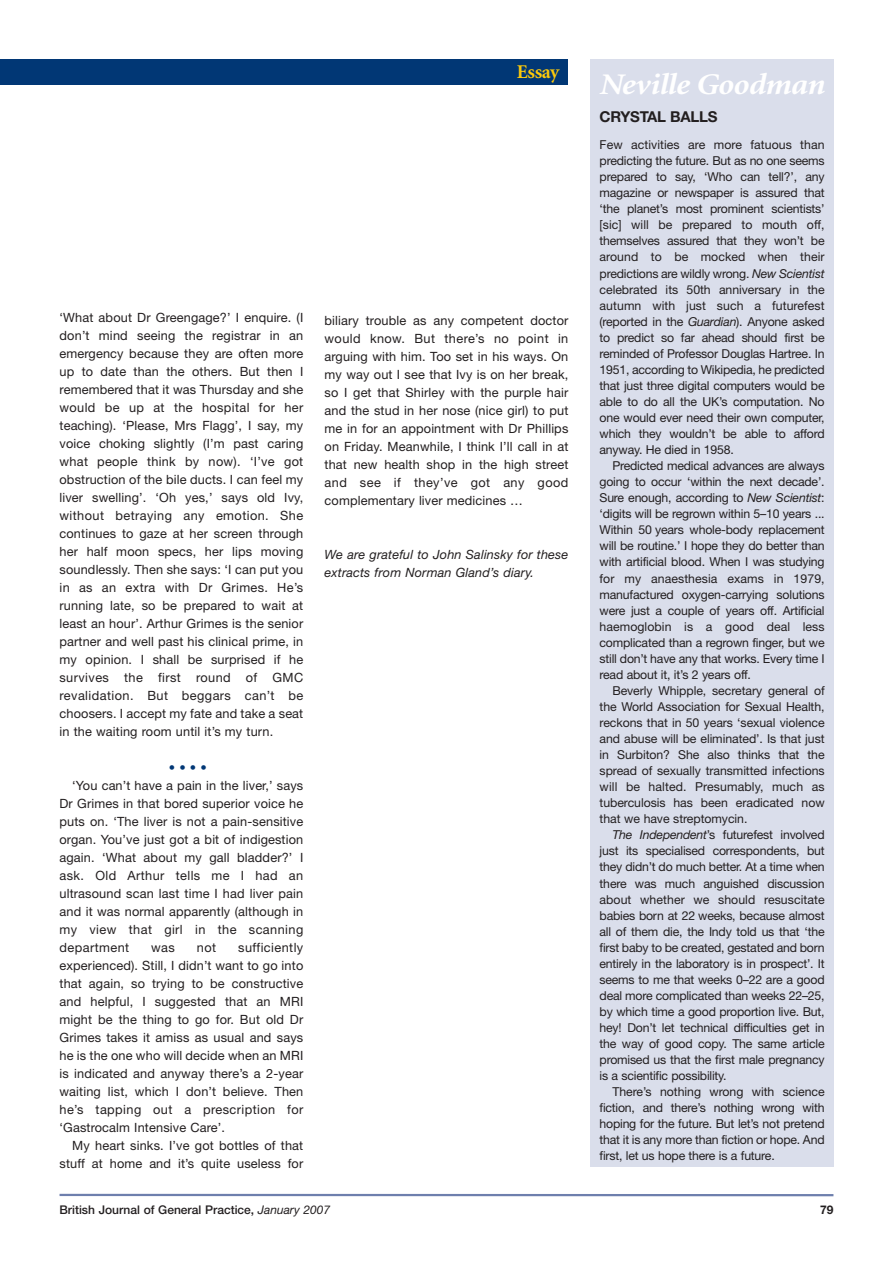
<style>
.page{position:relative;width:893px;height:1263px;background:#fff}
.page>*{position:absolute;margin:0;border:0;box-sizing:border-box;transform-origin:0 0}
.t1{font:italic 700 30px "Minion";letter-spacing:-.025em;color:#fff;scale:1.1 1}
.t2{font:700 19.5px "Minion";letter-spacing:-.02em;color:#feca0a}
.t3{font:15px "Helvetica Neue Bold TT";letter-spacing:-.015em;color:#231f20}
.t4{font:12.75px/18px "Helvetica Neue";letter-spacing:.01em;color:#231f20;text-align:justify}
.t5{font:italic 12.75px/18px "Helvetica Neue";letter-spacing:.01em;color:#231f20}
.t6{font:12.75px "Helvetica Neue";color:#013775}
.t7{font:12.3px/16px "Helvetica Neue";letter-spacing:-.015em;color:#231f20;text-align:justify}
.t8{font:500 12px "Helvetica Neue";color:#231f20}
.t9{font:700 12px "Helvetica Neue";color:#231f20}
.s1{font-style:italic}
.s2{font-weight:400;font-style:italic}
</style>
<div class="page">
<hr style="left:60px;top:1194px;width:773px;height:2px;background:#6e7fad">
<div style="left:0;top:60px;width:568px;height:25px;background:#013775"></div>
<div style="left:590px;top:60px;width:243px;height:1107px;background:#dadeeb"></div>
<h2 class="t2" style="left:517px;top:64px;width:44px">Essay</h2>
<p class="t4" style="left:60px;top:309px;width:245px">‘What about Dr Greengage?’ I enquire. (I don’t mind seeing the registrar in an emergency because they are often more up to date than the others. But then I remembered that it was Thursday and she would be up at the hospital for her teaching). ‘Please, Mrs Flagg’, I say, my voice choking slightly (I’m past caring what people think by now). ‘I’ve got obstruction of the bile ducts. I can feel my liver swelling’. ‘Oh yes,’ says old Ivy, without betraying any emotion. She continues to gaze at her screen through her half moon specs, her lips moving soundlessly. Then she says: ‘I can put you in as an extra with Dr Grimes. He’s running late, so be prepared to wait at least an hour’. Arthur Grimes is the senior partner and well past his clinical prime, in my opinion. I shall be surprised if he survives the first round of GMC revalidation. But beggars can’t be choosers. I accept my fate and take a seat in the waiting room until it’s my turn.</p>
<p class="t6" style="left:169px;top:763px;width:40px">••••</p>
<p class="t4" style="left:60px;top:777px;width:245px;text-indent:13px">‘You can’t have a pain in the liver,’ says Dr Grimes in that bored superior voice he puts on. ‘The liver is not a pain-sensitive organ. You’ve just got a bit of indigestion again. ‘What about my gall bladder?’ I ask. Old Arthur tells me I had an ultrasound scan last time I had liver pain and it was normal apparently (although in my view that girl in the scanning department</p>
<p class="t4" style="left:60px;top:939px;width:245px;text-indent:179px">sufficiently experienced). Still, I didn’t want to go into that again, so trying to be constructive and helpful, I suggested that an MRI might be the thing to go for. But old Dr Grimes takes it amiss as usual and says he is the one who will decide when an MRI is indicated and anyway there’s a 2-year waiting list, which I don’t believe. Then he’s tapping out a prescription for ‘Gastrocalm Intensive Care’.</p>
<p class="t4" style="left:60px;top:1137px;width:245px;text-align:right">My heart sinks. I’ve got bottles of that stuff at home and it’s quite useless for</p>
<p class="t4" style="left:151px;top:939px;width:25px">was</p>
<p class="t4" style="left:197px;top:939px;width:21px">not</p>
<p class="t4" style="left:325px;top:312px;width:245px">biliary trouble as any competent doctor would know. But there’s no point in arguing with him. Too set in his ways. On my way out I see that Ivy is on her break, so I get that Shirley with the purple hair and the stud in her nose (nice girl) to put me in for an appointment with Dr Phillips on Friday. Meanwhile, I think I’ll call in at that new health shop in the high street and see if they’ve got any good complementary liver medicines …</p>
<p class="t5" style="left:325px;top:546px;width:245px">We are grateful to John Salinsky for these extracts from Norman Gland’s diary.</p>
<h1 class="t1" style="left:600px;top:72px;width:207px">Neville Goodman</h1>
<p class="t3" style="left:600px;top:107px;width:120px">CRYSTAL BALLS</p>
<p class="t7" style="left:600px;top:138px;width:227px">Few activities are more fatuous than predicting the future. But as no one seems prepared to say, ‘Who can tell?’, any magazine or newspaper is assured that ‘the planet’s most prominent scientists’ [sic] will be prepared to mouth off, themselves assured that they won’t be around to be mocked when their predictions are wildly wrong. <span class="s1">New Scientist </span>celebrated its 50th anniversary in the autumn with just such a futurefest (reported in the <span class="s1">Guardian</span>). Anyone asked to predict so far ahead should first be reminded of Professor Douglas Hartree. In 1951, according to Wikipedia, he predicted that just three digital computers would be able to do all the UK’s computation. No one would ever need their own computer, which they wouldn’t be able to afford anyway. He died in 1958.</p>
<p class="t7" style="left:600px;top:459px;width:227px;text-indent:13px">Predicted medical advances are always going to occur ‘within the next decade’.<br>Sure enough, according to <span class="s1">New Scientist</span>: ‘digits will be regrown within 5–10 years ...<br>Within 50 years whole-body replacement will be routine.’ I hope they do better than with artificial blood. When I was studying for my anaesthesia exams in 1979, manufactured oxygen-carrying solutions were just a couple of years off. Artificial haemoglobin is a good deal less complicated than a regrown finger, but we still don’t have any that works. Every time I read about it, it’s 2 years off.</p>
<p class="t7" style="left:600px;top:684px;width:227px;text-indent:13px">Beverly Whipple, secretary general of the World Association for Sexual Health, reckons that in 50 years ‘sexual violence and abuse will be eliminated’. Is that just in Surbiton? She also thinks that the spread of sexually transmitted infections will be halted. Presumably, much as tuberculosis has been eradicated now that we have streptomycin.</p>
<p class="t7" style="left:600px;top:828px;width:227px;text-indent:13px"><span class="s1">The Independent</span>’s futurefest involved just its specialised correspondents, but they didn’t do much better. At a time when there was much anguished discussion about whether we should resuscitate babies born at 22 weeks, because almost all of them die, the Indy told us that ‘the first baby to be created, gestated and born entirely in the laboratory is in prospect’. It seems to me that weeks 0–22 are a good deal more complicated than weeks 22–25, by which time a good proportion live. But, hey! Don’t let technical difficulties get in the way of good copy. The same article promised us that the first male pregnancy is a scientific possibility.</p>
<p class="t7" style="left:600px;top:1085px;width:227px;text-indent:13px">There’s nothing wrong with science fiction, and there’s nothing wrong with hoping for the future. But let’s not pretend that it is any more than fiction or hope. And first, let us hope there is a future.</p>
<p class="t8" style="left:60px;top:1205px;width:272px">British Journal of General Practice, <span class="s2">January 2007</span></p>
<p class="t9" style="left:820px;top:1205px;width:15px">79</p>
</div>
